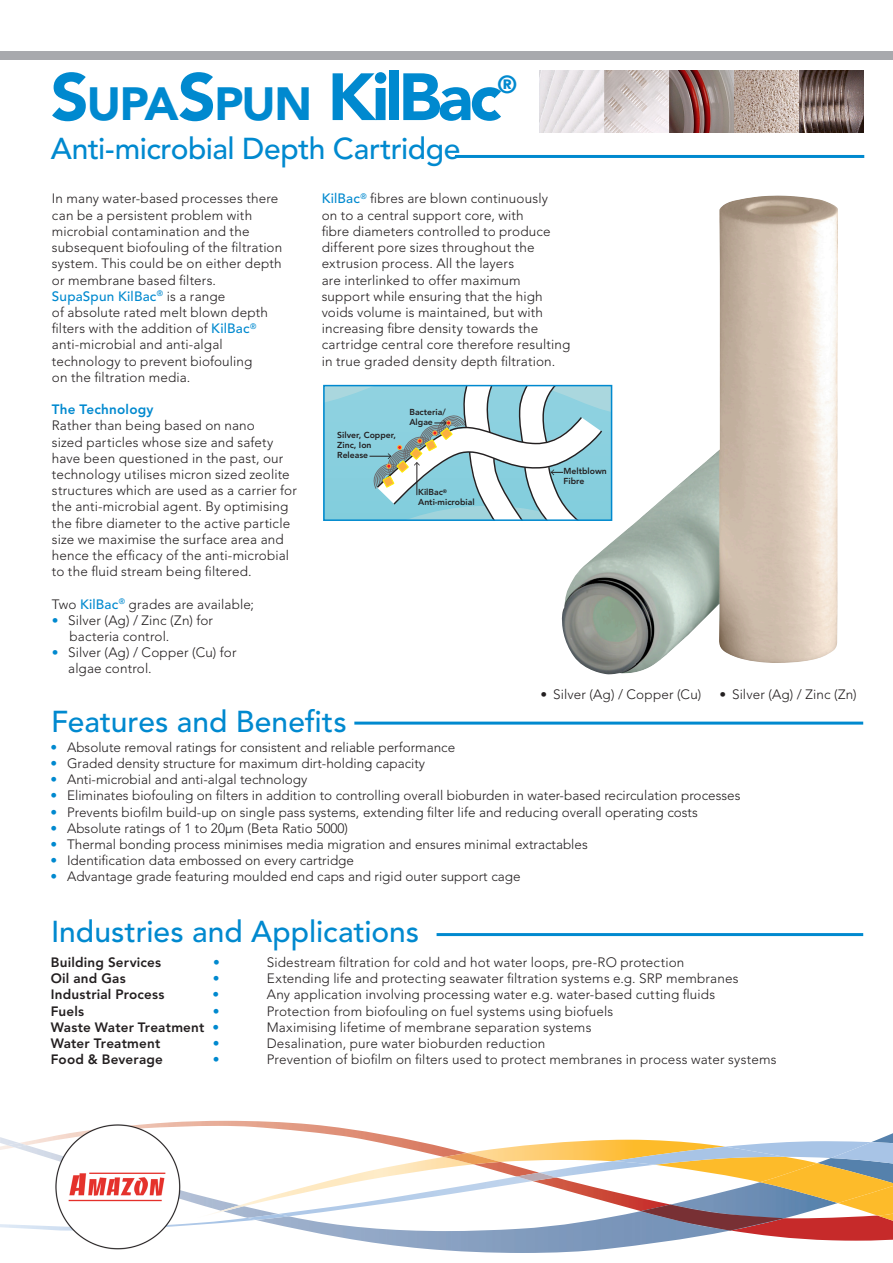
<style>
.page{position:relative;width:893px;height:1263px;background:#fff}
.page>*{position:absolute;margin:0;border:0;box-sizing:border-box;transform-origin:0 0}
.t1{font:900 46.2px "Avenir LT Std";letter-spacing:-.035em;color:#0089cf}
.t2{font:500 30px "Avenir LT Std";letter-spacing:-.005em;color:#0089cf}
.t3{font:900 24.45px "Avenir LT Std";color:#0089cf}
.Bullet_Points{font:300 13.5px/16.2px "Avenir LT Std";letter-spacing:.01em;color:#231f20}
.t4{font:800 13.5px "Avenir LT Std";letter-spacing:.015em;color:#231f20}
.t5{font:800 13.5px "Avenir LT Std";letter-spacing:.015em;color:#0089cf}
.t6{font:300 13.5px "Avenir LT Std";color:#0089cf}
.t7{font:800 8.7px/10.4px "Avenir LT Std";color:#231f20}
.t8{font:800 5.1px "Avenir LT Std";color:#231f20}
.s1{font-size:66px}
.s2{font-weight:500;color:#0089cf}
.s3{font-family:"Frutiger";font-weight:400;color:#0089cf}
.s4{font-family:"Frutiger";font-weight:400}
.s5{color:#0089cf}
.s6{font-weight:300;color:#0089cf}
</style>
<div class="page">
<img style="left:0;top:1120px;width:893px;height:133px">
<svg style="left:655px;top:1215px;width:130px;height:15px"></svg>
<img style="left:725px;top:1158px;width:168px;height:57px">
<img style="left:877px;top:1212px;width:16px;height:12px">
<img style="left:760px;top:1163px;width:133px;height:40px">
<img style="left:197px;top:1140px;width:528px;height:78px">
<img style="left:444px;top:1153px;width:56px;height:8px">
<img style="left:0;top:1161px;width:655px;height:69px">
<img style="left:517px;top:1173px;width:39px;height:8px">
<img style="left:247px;top:1214px;width:42px;height:6px">
<img style="left:725px;top:1141px;width:146px;height:17px">
<img style="left:831px;top:1142px;width:62px;height:23px">
<img style="left:613px;top:1147px;width:172px;height:18px">
<img style="left:54px;top:1123px;width:127px;height:127px">
<div style="left:0;top:51px;width:893px;height:9px;background:#a8a9ad"></div>
<img style="left:540px;top:70px;width:324px;height:62px">
<hr style="left:354px;top:722px;width:509px;height:3px;background:#0089cf">
<hr style="left:437px;top:933px;width:426px;height:3px;background:#0089cf">
<hr style="left:455px;top:155px;width:409px;height:3px;background:#0089cf">
<img style="left:561px;top:195px;width:277px;height:480px">
<svg style="left:326px;top:388px;width:283px;height:130px"></svg>
<div style="left:323px;top:385px;width:289px;height:136px;border:2px solid #0089cf"></div>
<p class="t1" style="left:51px;top:76px;width:452px"><span class="s1">S</span>UPA<span class="s1">S</span>PUN <span class="s1">KilBac</span></p>
<p class="t3" style="left:497px;top:69px;width:21px">®</p>
<p class="t2" style="left:51px;top:131px;width:411px">Anti-microbial Depth Cartridge</p>
<p class="Bullet_Points" style="left:52px;top:191px;width:232px">In many water-based processes there can be a persistent problem with microbial contamination and the subsequent biofouling of the filtration system. This could be on either depth or membrane based filters.<br><span class="s2">SupaSpun KilBac</span><sup>®</sup> is a range<br>of absolute rated melt blown depth filters with the addition of <span class="s2">KilBac</span><sup>® </sup>anti-microbial and anti-algal technology to prevent biofouling<br>on the filtration media.</p>
<p class="t5" style="left:52px;top:401px;width:103px">The Technology</p>
<p class="Bullet_Points" style="left:52px;top:418px;width:246px">Rather than being based on nano<br>sized particles whose size and safety have been questioned in the past, our technology utilises micron sized zeolite structures which are used as a carrier for the anti-microbial agent. By optimising the fibre diameter to the active particle size we maximise the surface area and hence the efficacy of the anti-microbial to the fluid stream being filtered.</p>
<p class="Bullet_Points" style="left:52px;top:596px;width:204px">Two <span class="s2">KilBac</span><sup>®</sup> grades are available;</p>
<p class="Bullet_Points" style="left:70px;top:612px;width:145px;text-indent:-18px"><span class="s3">•</span> Silver (Ag) / Zinc (Zn) for bacteria control.</p>
<p class="Bullet_Points" style="left:68px;top:644px;width:170px;text-indent:-16px"><span class="s3">•</span> Silver (Ag) / Copper (Cu) for algae control.</p>
<p class="Bullet_Points" style="left:322px;top:191px;width:250px"><span class="s2">KilBac</span><sup>®</sup> fibres are blown continuously<br>on to a central support core, with<br>fibre diameters controlled to produce different pore sizes throughout the extrusion process. All the layers<br>are interlinked to offer maximum support while ensuring that the high voids volume is maintained, but with increasing fibre density towards the cartridge central core therefore resulting in true graded density depth filtration.</p>
<p class="t7" style="left:337px;top:429px;width:60px">Silver, Copper,<br>Zinc, Ion<br>Release</p>
<p class="t7" style="left:409px;top:406px;width:38px">Bacteria/<br>Algae</p>
<p class="t7" style="left:418px;top:487px;width:58px">KilBac<br>Anti-microbial</p>
<p class="t8" style="left:443px;top:488px;width:6px">®</p>
<p class="t7" style="left:563px;top:466px;width:45px">Meltblown<br>Fibre</p>
<p class="Bullet_Points" style="left:540px;top:686px;width:162px"><span class="s4">•</span> Silver (Ag) / Copper (Cu)</p>
<p class="Bullet_Points" style="left:719px;top:686px;width:139px"><span class="s4">•</span> Silver (Ag) / Zinc (Zn)</p>
<h2 class="t2" style="left:51px;top:704px;width:297px">Features and Benefits</h2>
<p class="Bullet_Points" style="left:51px;top:739px;width:406px"><span class="s5">•</span> Absolute removal ratings for consistent and reliable performance</p>
<p class="Bullet_Points" style="left:51px;top:755px;width:376px"><span class="s5">•</span> Graded density structure for maximum dirt-holding capacity</p>
<p class="Bullet_Points" style="left:51px;top:771px;width:258px"><span class="s5">•</span> Anti-microbial and anti-algal technology</p>
<p class="Bullet_Points" style="left:51px;top:788px;width:691px"><span class="s5">•</span> Eliminates biofouling on filters in addition to controlling overall bioburden in water-based recirculation processes</p>
<p class="Bullet_Points" style="left:51px;top:804px;width:649px"><span class="s5">•</span> Prevents biofilm build-up on single pass systems, extending filter life and reducing overall operating costs</p>
<p class="Bullet_Points" style="left:51px;top:820px;width:299px"><span class="s5">•</span> Absolute ratings of 1 to 20µm (Beta Ratio 5000)</p>
<p class="Bullet_Points" style="left:51px;top:836px;width:539px"><span class="s5">•</span> Thermal bonding process minimises media migration and ensures minimal extractables</p>
<p class="Bullet_Points" style="left:51px;top:852px;width:305px"><span class="s5">•</span> Identification data embossed on every cartridge</p>
<p class="Bullet_Points" style="left:51px;top:869px;width:471px"><span class="s5">•</span> Advantage grade featuring moulded end caps and rigid outer support cage</p>
<p class="t2" style="left:51px;top:914px;width:370px">Industries and Applications</p>
<p class="t4" style="left:51px;top:954px;width:112px">Building Services</p>
<p class="t6" style="left:213px;top:954px;width:8px">•</p>
<p class="Bullet_Points" style="left:267px;top:954px;width:419px">Sidestream filtration for cold and hot water loops, pre-RO protection</p>
<p class="t4" style="left:51px;top:970px;width:76px">Oil and Gas</p>
<p class="t6" style="left:213px;top:971px;width:8px">•</p>
<p class="Bullet_Points" style="left:267px;top:970px;width:473px">Extending life and protecting seawater filtration systems e.g. SRP membranes</p>
<p class="t4" style="left:51px;top:987px;width:115px">Industrial Process</p>
<p class="t6" style="left:213px;top:987px;width:8px">•</p>
<p class="Bullet_Points" style="left:267px;top:987px;width:450px">Any application involving processing water e.g. water-based cutting fluids</p>
<p class="t4" style="left:51px;top:1003px;width:35px">Fuels</p>
<p class="t6" style="left:213px;top:1003px;width:8px">•</p>
<p class="Bullet_Points" style="left:267px;top:1003px;width:348px">Protection from biofouling on fuel systems using biofuels</p>
<p class="t4" style="left:51px;top:1019px;width:170px">Waste Water Treatment <span class="s6">•</span></p>
<p class="Bullet_Points" style="left:267px;top:1019px;width:326px">Maximising lifetime of membrane separation systems</p>
<p class="t4" style="left:51px;top:1035px;width:111px">Water Treatment</p>
<p class="t6" style="left:213px;top:1035px;width:8px">•</p>
<p class="Bullet_Points" style="left:267px;top:1035px;width:280px">Desalination, pure water bioburden reduction</p>
<p class="t4" style="left:51px;top:1051px;width:114px">Food &amp; Beverage</p>
<p class="t6" style="left:213px;top:1052px;width:8px">•</p>
<p class="Bullet_Points" style="left:267px;top:1051px;width:511px">Prevention of biofilm on filters used to protect membranes in process water systems</p>
</div>
